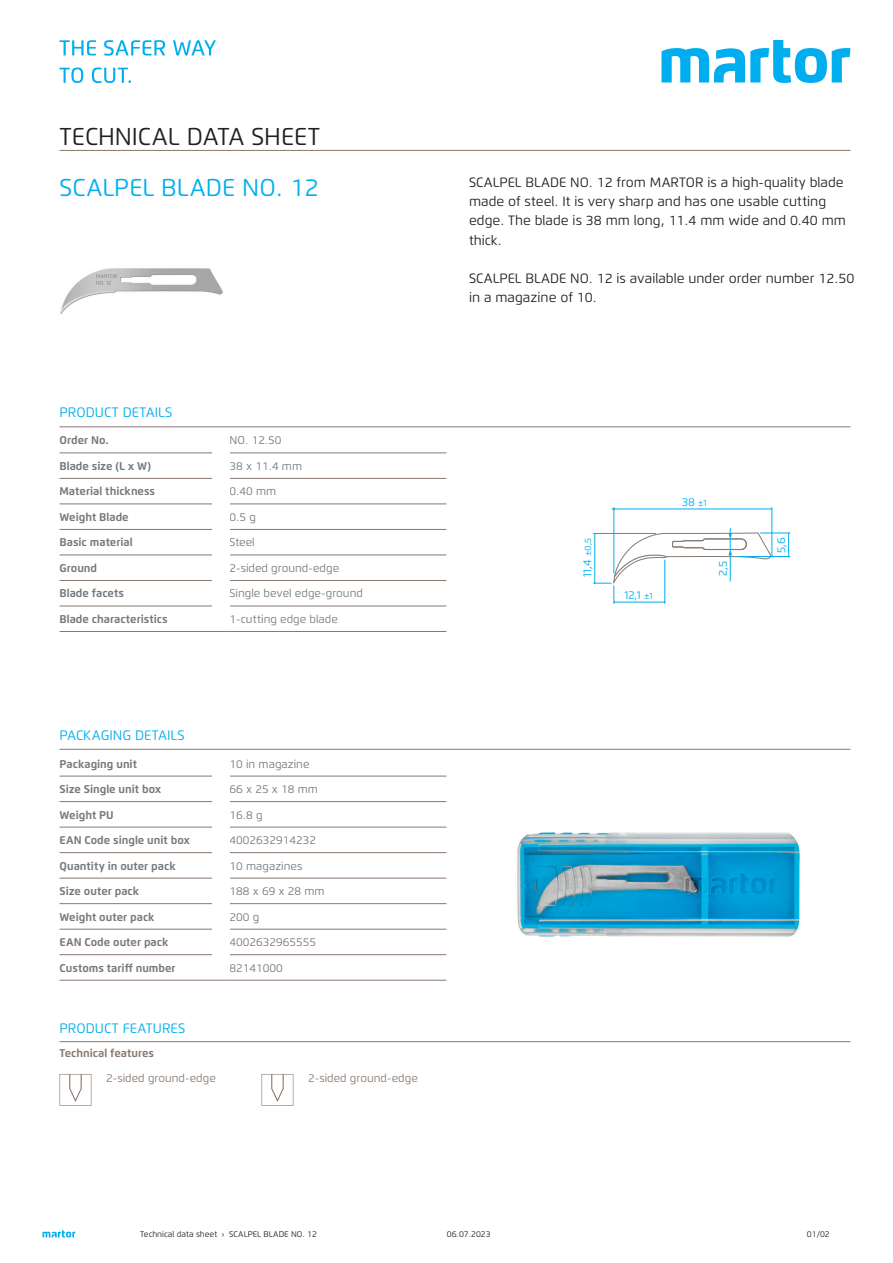
<style>
.page{position:relative;width:893px;height:1263px;background:#fff}
.page>*{position:absolute;margin:0;border:0;box-sizing:border-box;transform-origin:0 0}
.t1{font:24.3px "Flexo";color:#231f20}
.t2{font:24.3px "Flexo";color:#00aeef}
.t3{font:13.65px "Flexo";color:#00aeef}
.t4{font:13.5px/19.2px "Flexo";color:#231f20}
.t5{font:700 11.25px "Flexo";color:#76787b}
.t6{font:11.25px "Flexo";color:#76787b}
.t7{font:11.25px "Flexo";color:#89786e}
.t8{font:11.25px "Flexo";color:#00aeef}
.t9{font:700 11.25px "Flexo";color:#89786e}
.t10{font:8.25px "Flexo";color:#231f20}
.s1{font-size:9px}
</style>
<div class="page">
<svg style="left:43px;top:1230px;width:32px;height:7px"></svg>
<img style="left:60px;top:268px;width:163px;height:46px">
<hr style="left:60px;top:426px;width:790px;height:1px;background:#89786e">
<hr style="left:60px;top:150px;width:790px;height:1px;background:#89786e">
<svg style="left:661px;top:40px;width:189px;height:43px"></svg>
<svg style="left:60px;top:40px;width:36px;height:15px"></svg>
<svg style="left:104px;top:40px;width:61px;height:16px"></svg>
<svg style="left:173px;top:40px;width:43px;height:16px"></svg>
<svg style="left:60px;top:68px;width:23px;height:15px"></svg>
<svg style="left:92px;top:68px;width:39px;height:15px"></svg>
<hr style="left:230px;top:631px;width:216px;height:1px;background:#89786e">
<hr style="left:60px;top:631px;width:170px;height:1px;background:#89786e">
<hr style="left:230px;top:606px;width:216px;height:1px;background:#89786e">
<hr style="left:60px;top:606px;width:170px;height:1px;background:#89786e">
<hr style="left:230px;top:580px;width:216px;height:1px;background:#89786e">
<hr style="left:60px;top:580px;width:170px;height:1px;background:#89786e">
<hr style="left:230px;top:555px;width:216px;height:1px;background:#89786e">
<hr style="left:60px;top:555px;width:170px;height:1px;background:#89786e">
<hr style="left:230px;top:529px;width:216px;height:1px;background:#89786e">
<hr style="left:60px;top:529px;width:170px;height:1px;background:#89786e">
<hr style="left:230px;top:503px;width:216px;height:1px;background:#89786e">
<hr style="left:60px;top:503px;width:170px;height:1px;background:#89786e">
<hr style="left:230px;top:478px;width:216px;height:1px;background:#89786e">
<hr style="left:60px;top:478px;width:170px;height:1px;background:#89786e">
<hr style="left:230px;top:452px;width:216px;height:1px;background:#89786e">
<hr style="left:60px;top:452px;width:170px;height:1px;background:#89786e">
<div style="left:213px;top:429px;width:17px;height:194px;background:#fff"></div>
<svg style="left:788px;top:534px;width:1px;height:22px"></svg>
<hr style="left:738px;top:556px;width:52px;height:1px;background:#00aeef">
<hr style="left:760px;top:533px;width:30px;height:1px;background:#00aeef">
<hr style="left:613px;top:507px;width:1px;height:66px;background:#00aeef">
<hr style="left:771px;top:507px;width:1px;height:49px;background:#00aeef">
<hr style="left:612px;top:509px;width:159px;height:1px;background:#00aeef">
<svg style="left:593px;top:528px;width:179px;height:76px"></svg>
<img style="left:517px;top:832px;width:283px;height:105px">
<hr style="left:60px;top:749px;width:790px;height:1px;background:#89786e">
<hr style="left:230px;top:980px;width:216px;height:1px;background:#89786e">
<hr style="left:60px;top:980px;width:170px;height:1px;background:#89786e">
<hr style="left:230px;top:954px;width:216px;height:1px;background:#89786e">
<hr style="left:60px;top:954px;width:170px;height:1px;background:#89786e">
<hr style="left:230px;top:929px;width:216px;height:1px;background:#89786e">
<hr style="left:60px;top:929px;width:170px;height:1px;background:#89786e">
<hr style="left:230px;top:903px;width:216px;height:1px;background:#89786e">
<hr style="left:60px;top:903px;width:170px;height:1px;background:#89786e">
<hr style="left:230px;top:878px;width:216px;height:1px;background:#89786e">
<hr style="left:60px;top:878px;width:170px;height:1px;background:#89786e">
<hr style="left:230px;top:852px;width:216px;height:1px;background:#89786e">
<hr style="left:60px;top:852px;width:170px;height:1px;background:#89786e">
<hr style="left:230px;top:827px;width:216px;height:1px;background:#89786e">
<hr style="left:60px;top:827px;width:170px;height:1px;background:#89786e">
<hr style="left:230px;top:801px;width:216px;height:1px;background:#89786e">
<hr style="left:60px;top:801px;width:170px;height:1px;background:#89786e">
<hr style="left:230px;top:776px;width:216px;height:1px;background:#89786e">
<hr style="left:60px;top:776px;width:170px;height:1px;background:#89786e">
<div style="left:213px;top:752px;width:17px;height:220px;background:#fff"></div>
<hr style="left:60px;top:1041px;width:790px;height:1px;background:#89786e">
<svg style="left:60px;top:1074px;width:31px;height:32px"></svg>
<svg style="left:261px;top:1074px;width:32px;height:32px"></svg>
<h1 class="t1" style="left:60px;top:121px;width:262px">TECHNICAL DATA SHEET</h1>
<h1 class="t2" style="left:60px;top:172px;width:261px">SCALPEL BLADE NO. 12</h1>
<p class="t3" style="left:60px;top:404px;width:114px">PRODUCT DETAILS</p>
<p class="t5" style="left:60px;top:434px;width:51px">Order No.</p>
<p class="t6" style="left:230px;top:434px;width:53px">NO. 12.50</p>
<p class="t5" style="left:60px;top:459px;width:93px">Blade size (L x W)</p>
<p class="t6" style="left:230px;top:459px;width:74px">38 x 11.4 mm</p>
<p class="t5" style="left:60px;top:485px;width:97px">Material thickness</p>
<p class="t6" style="left:230px;top:485px;width:48px">0.40 mm</p>
<p class="t5" style="left:60px;top:510px;width:71px">Weight Blade</p>
<p class="t6" style="left:230px;top:510px;width:28px">0.5 g</p>
<p class="t5" style="left:60px;top:536px;width:75px">Basic material</p>
<p class="t6" style="left:230px;top:536px;width:27px">Steel</p>
<p class="t5" style="left:60px;top:561px;width:39px">Ground</p>
<p class="t6" style="left:230px;top:561px;width:111px">2-sided ground-edge</p>
<p class="t5" style="left:60px;top:587px;width:66px">Blade facets</p>
<p class="t6" style="left:230px;top:587px;width:135px">Single bevel edge-ground</p>
<p class="t5" style="left:60px;top:612px;width:110px">Blade characteristics</p>
<p class="t6" style="left:230px;top:612px;width:110px">1-cutting edge blade</p>
<p class="t3" style="left:60px;top:727px;width:127px">PACKAGING DETAILS</p>
<p class="t5" style="left:60px;top:757px;width:79px">Packaging unit</p>
<p class="t6" style="left:230px;top:757px;width:81px">10 in magazine</p>
<p class="t5" style="left:60px;top:782px;width:103px">Size Single unit box</p>
<p class="t6" style="left:230px;top:782px;width:90px">66 x 25 x 18 mm</p>
<p class="t5" style="left:60px;top:808px;width:56px">Weight PU</p>
<p class="t6" style="left:230px;top:808px;width:35px">16.8 g</p>
<p class="t5" style="left:60px;top:833px;width:132px">EAN Code single unit box</p>
<p class="t6" style="left:230px;top:833px;width:88px">4002632914232</p>
<p class="t5" style="left:60px;top:859px;width:118px">Quantity in outer pack</p>
<p class="t6" style="left:230px;top:859px;width:74px">10 magazines</p>
<p class="t5" style="left:60px;top:884px;width:81px">Size outer pack</p>
<p class="t6" style="left:230px;top:884px;width:97px">188 x 69 x 28 mm</p>
<p class="t5" style="left:60px;top:910px;width:97px">Weight outer pack</p>
<p class="t6" style="left:230px;top:910px;width:31px">200 g</p>
<p class="t5" style="left:60px;top:935px;width:110px">EAN Code outer pack</p>
<p class="t6" style="left:230px;top:935px;width:88px">4002632965555</p>
<p class="t5" style="left:60px;top:961px;width:118px">Customs tariff number</p>
<p class="t6" style="left:230px;top:961px;width:55px">82141000</p>
<p class="t3" style="left:60px;top:1020px;width:127px">PRODUCT FEATURES</p>
<p class="t9" style="left:60px;top:1046px;width:96px">Technical features</p>
<p class="t7" style="left:106px;top:1071px;width:111px">2-sided ground-edge</p>
<p class="t7" style="left:308px;top:1071px;width:111px">2-sided ground-edge</p>
<p class="t4" style="left:469px;top:173px;width:379px">SCALPEL BLADE NO. 12 from MARTOR is a high-quality blade made of steel. It is very sharp and has one usable cutting edge. The blade is 38 mm long, 11.4 mm wide and 0.40 mm thick.</p>
<p class="t4" style="left:469px;top:268px;width:387px">SCALPEL BLADE NO. 12 is available under order number 12.50 in a magazine of 10.</p>
<p class="t8" style="left:580px;top:577px;width:40px;rotate:-90deg">11,4 <span class="s1">±0,5</span></p>
<p class="t8" style="left:624px;top:588px;width:30px">12,1 <span class="s1">±1</span></p>
<p class="t8" style="left:682px;top:495px;width:26px">38 <span class="s1">±1</span></p>
<p class="t8" style="left:716px;top:576px;width:16px;rotate:-90deg">2,5</p>
<p class="t8" style="left:774px;top:553px;width:17px;rotate:-90deg">5,6</p>
<p class="t10" style="left:140px;top:1229px;width:178px">Technical data sheet › SCALPEL BLADE NO. 12</p>
<p class="t10" style="left:447px;top:1229px;width:45px">06.07.2023</p>
<p class="t10" style="left:807px;top:1229px;width:24px">01/02</p>
</div>
